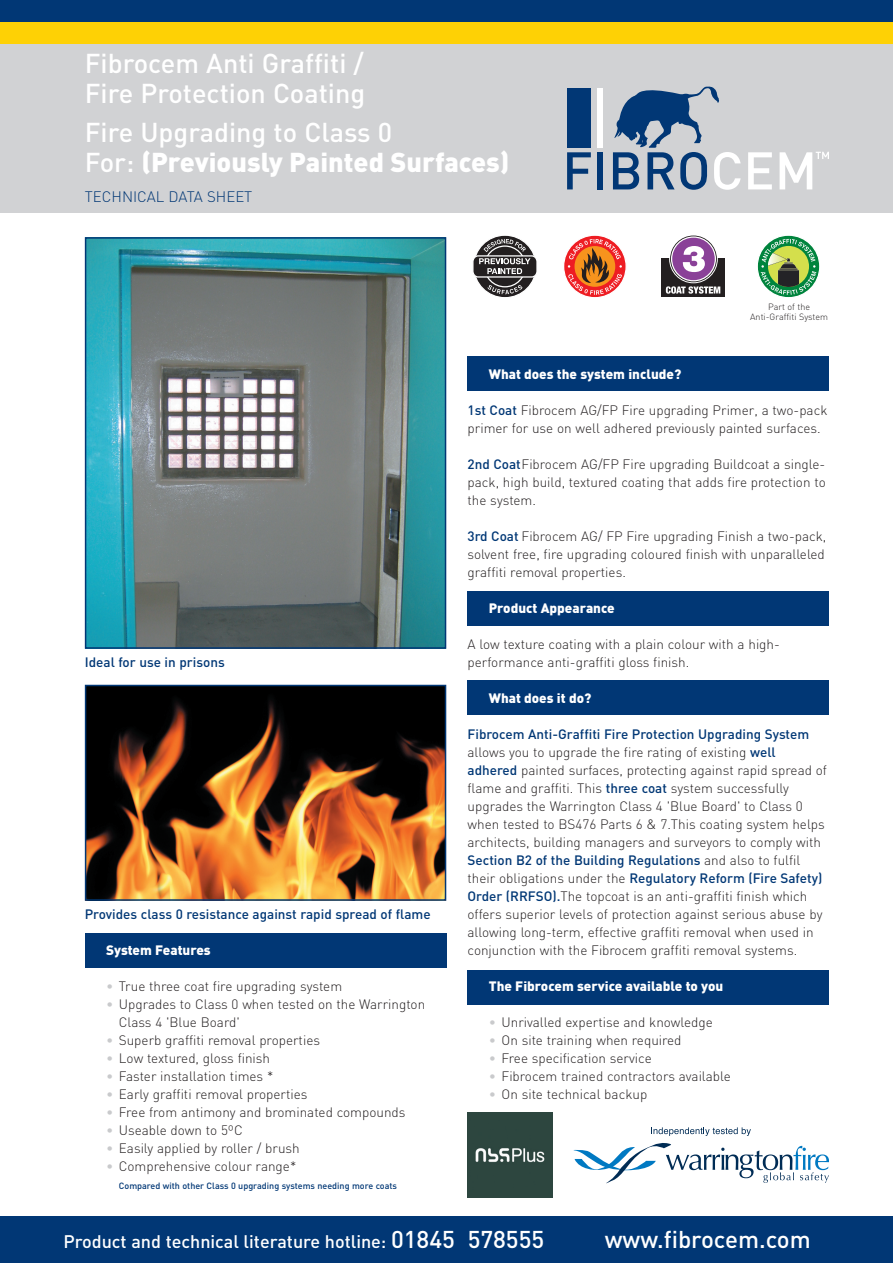
<style>
.page{position:relative;width:893px;height:1263px;background:#fff}
.page>*{position:absolute;margin:0;border:0;box-sizing:border-box;transform-origin:0 0}
.t1{font:900 27px/30px "DIN";color:#fff}
.t2{font:500 27px/30px "DIN";color:#fff}
.t3{font:500 24px "DIN";color:#fff}
.t4{font:500 18px "DIN";color:#fff}
.t5{font:300 15px "DIN";color:#013775}
.t6{font:300 13.5px/18px "DIN";color:#231f20}
.t7{font:900 13.5px "DIN";color:#fff}
.t8{font:500 13.5px "DIN";color:#013775}
.t9{font:500 9px "DIN";color:#013775}
.t10{font:300 9px/10.8px "DIN";color:#231f20;text-align:center}
.s1{font-weight:500}
.s2{color:#c9cacc}
.s3{font-weight:500;color:#013775}
.s4{font-size:24px}
</style>
<div class="page">
<div style="left:0;top:1px;width:893px;height:212px;background:#d1d2d4"></div>
<div style="left:0;top:1px;width:893px;height:25px;background:#013775"></div>
<svg style="left:567px;top:152px;width:24px;height:37px"></svg>
<div style="left:598px;top:152px;width:5px;height:37px;background:#013775"></div>
<svg style="left:613px;top:87px;width:128px;height:103px"></svg>
<svg style="left:748px;top:152px;width:24px;height:37px"></svg>
<div style="left:598px;top:88px;width:5px;height:60px;background:#fff"></div>
<div style="left:567px;top:88px;width:24px;height:60px;background:#013775"></div>
<svg style="left:780px;top:152px;width:49px;height:37px"></svg>
<img style="left:88px;top:688px;width:355px;height:210px">
<div style="left:85px;top:685px;width:361px;height:216px;border:2px solid #013775"></div>
<div style="left:85px;top:933px;width:361px;height:34px;background:#013775"></div>
<div style="left:468px;top:357px;width:361px;height:34px;background:#013775"></div>
<div style="left:468px;top:592px;width:361px;height:34px;background:#013775"></div>
<div style="left:468px;top:970px;width:361px;height:34px;background:#013775"></div>
<div style="left:468px;top:681px;width:361px;height:34px;background:#013775"></div>
<svg style="left:564px;top:235px;width:62px;height:63px"></svg>
<div style="left:563px;top:235px;width:64px;height:63px;border:1px solid #fff;border-radius:50%"></div>
<svg style="left:568px;top:239px;width:54px;height:56px;background:#da6a48"></svg>
<svg style="left:474px;top:235px;width:62px;height:63px"></svg>
<svg style="left:488px;top:285px;width:35px;height:9px"></svg>
<svg style="left:483px;top:239px;width:43px;height:13px"></svg>
<svg style="left:485px;top:246px;width:40px;height:41px"></svg>
<div style="left:484px;top:245px;width:42px;height:42px;border:1px solid #fff;border-radius:50%"></div>
<div style="left:473px;top:256px;width:64px;height:21px;background:#231f20;border-radius:6px"></div>
<div style="left:472px;top:255px;width:66px;height:23px;border:1px solid #fff;border-radius:6px"></div>
<svg style="left:479px;top:258px;width:51px;height:16px"></svg>
<svg style="left:661px;top:258px;width:64px;height:1px"></svg>
<div style="left:661px;top:259px;width:64px;height:38px;background:#231f20"></div>
<svg style="left:666px;top:286px;width:54px;height:8px"></svg>
<svg style="left:669px;top:235px;width:49px;height:48px"></svg>
<svg style="left:670px;top:236px;width:47px;height:46px"></svg>
<svg style="left:671px;top:236px;width:45px;height:45px"></svg>
<div style="left:672px;top:238px;width:43px;height:42px;background:#8a4198;border-radius:50%"></div>
<svg style="left:683px;top:246px;width:22px;height:26px"></svg>
<svg style="left:757px;top:235px;width:63px;height:63px"></svg>
<div style="left:757px;top:235px;width:63px;height:63px;border:1px solid #fff;border-radius:50%"></div>
<svg style="left:761px;top:239px;width:55px;height:56px;background:#75a969"></svg>
<img style="left:468px;top:1113px;width:85px;height:85px">
<svg style="left:574px;top:1127px;width:255px;height:56px"></svg>
<img style="left:88px;top:240px;width:355px;height:406px">
<div style="left:85px;top:237px;width:361px;height:412px;border:2px solid #013775"></div>
<div style="left:0;top:22px;width:893px;height:21px;background:#fed105"></div>
<div style="left:0;top:1217px;width:893px;height:46px;background:#013775"></div>
<h1 class="t2" style="left:85px;top:51px;width:282px">Fibrocem Anti Graffiti /<br>Fire Protection Coating</h1>
<h1 class="t1" style="left:85px;top:119px;width:426px"><span class="s1">Fire Upgrading to Class 0<br>For:</span> (Previously Painted Surfaces)</h1>
<p class="t5" style="left:85px;top:191px;width:169px">TECHNICAL DATA SHEET</p>
<p class="t10" style="left:750px;top:302px;width:79px">Part of the<br>Anti-Graffiti System</p>
<p class="t8" style="left:85px;top:657px;width:141px">Ideal for use in prisons</p>
<p class="t8" style="left:85px;top:909px;width:347px">Provides class 0 resistance against rapid spread of flame</p>
<p class="t7" style="left:106px;top:945px;width:106px">System Features</p>
<p class="t6" style="left:106px;top:978px;width:238px"><span class="s2">•</span> True three coat fire upgrading system</p>
<p class="t6" style="left:119px;top:996px;width:308px;text-indent:-13px"><span class="s2">•</span> Upgrades to Class 0 when tested on the Warrington<br>Class 4 'Blue Board'</p>
<p class="t6" style="left:106px;top:1032px;width:215px"><span class="s2">•</span> Superb graffiti removal properties</p>
<p class="t6" style="left:106px;top:1050px;width:166px"><span class="s2">•</span> Low textured, gloss finish</p>
<p class="t6" style="left:106px;top:1068px;width:169px"><span class="s2">•</span> Faster installation times *</p>
<p class="t6" style="left:106px;top:1086px;width:203px"><span class="s2">•</span> Early graffiti removal properties</p>
<p class="t6" style="left:106px;top:1104px;width:301px"><span class="s2">•</span> Free from antimony and brominated compounds</p>
<p class="t6" style="left:106px;top:1122px;width:138px"><span class="s2">•</span> Useable down to 5ºC</p>
<p class="t6" style="left:106px;top:1140px;width:195px"><span class="s2">•</span> Easily applied by roller / brush</p>
<p class="t6" style="left:106px;top:1158px;width:192px"><span class="s2">•</span> Comprehensive colour range*</p>
<p class="t9" style="left:119px;top:1182px;width:280px">Compared with other Class 0 upgrading systems needing more coats</p>
<p class="t7" style="left:489px;top:369px;width:194px">What does the system include?</p>
<p class="t6" style="left:468px;top:402px;width:361px"><span class="s3">1st Coat</span> Fibrocem AG/FP Fire upgrading Primer, a two-pack primer for use on well adhered previously painted surfaces.</p>
<p class="t6" style="left:468px;top:456px;width:360px;text-align:justify"><span class="s3">2nd Coat</span>Fibrocem AG/FP Fire upgrading Buildcoat a single&shy;pack, high build, textured coating that adds fire protection to the system.</p>
<p class="t6" style="left:468px;top:528px;width:360px;text-align:justify"><span class="s3">3rd Coat</span> Fibrocem AG/ FP Fire upgrading Finish a two-pack, solvent free, fire upgrading coloured finish with unparalleled graffiti removal properties.</p>
<p class="t7" style="left:489px;top:603px;width:127px">Product Appearance</p>
<p class="t6" style="left:468px;top:636px;width:314px">A low texture coating with a plain colour with a high&shy;performance anti-graffiti gloss finish.</p>
<p class="t7" style="left:489px;top:693px;width:104px">What does it do?</p>
<p class="t6" style="left:468px;top:726px;width:361px"><span class="s3">Fibrocem Anti-Graffiti Fire Protection Upgrading System </span>allows you to upgrade the fire rating of existing <span class="s3">well adhered</span> painted surfaces, protecting against rapid spread of flame and graffiti. This <span class="s3">three coat</span> system successfully upgrades the Warrington Class 4 'Blue Board' to Class 0 when tested to BS476 Parts 6 &amp; 7.This coating system helps architects, building managers and surveyors to comply with <span class="s3">Section B2 of the Building Regulations</span> and also to fulfil their obligations under the <span class="s3">Regulatory Reform (Fire Safety)<br>Order (RRFSO).</span>The topcoat is an anti-graffiti finish which offers superior levels of protection against serious abuse by allowing long-term, effective graffiti removal when used in conjunction with the Fibrocem graffiti removal systems.</p>
<p class="t7" style="left:489px;top:981px;width:236px">The Fibrocem service available to you</p>
<p class="t6" style="left:489px;top:1014px;width:225px"><span class="s2">•</span> Unrivalled expertise and knowledge</p>
<p class="t6" style="left:489px;top:1032px;width:194px"><span class="s2">•</span> On site training when required</p>
<p class="t6" style="left:489px;top:1050px;width:164px"><span class="s2">•</span> Free specification service</p>
<p class="t6" style="left:489px;top:1068px;width:243px"><span class="s2">•</span> Fibrocem trained contractors available</p>
<p class="t6" style="left:489px;top:1086px;width:160px"><span class="s2">•</span> On site technical backup</p>
<h3 class="t4" style="left:64px;top:1235px;width:482px">Product and technical literature hotline: <span class="s4">01845 578555</span></h3>
<h2 class="t3" style="left:605px;top:1231px;width:208px">www.fibrocem.com</h2>
</div>
